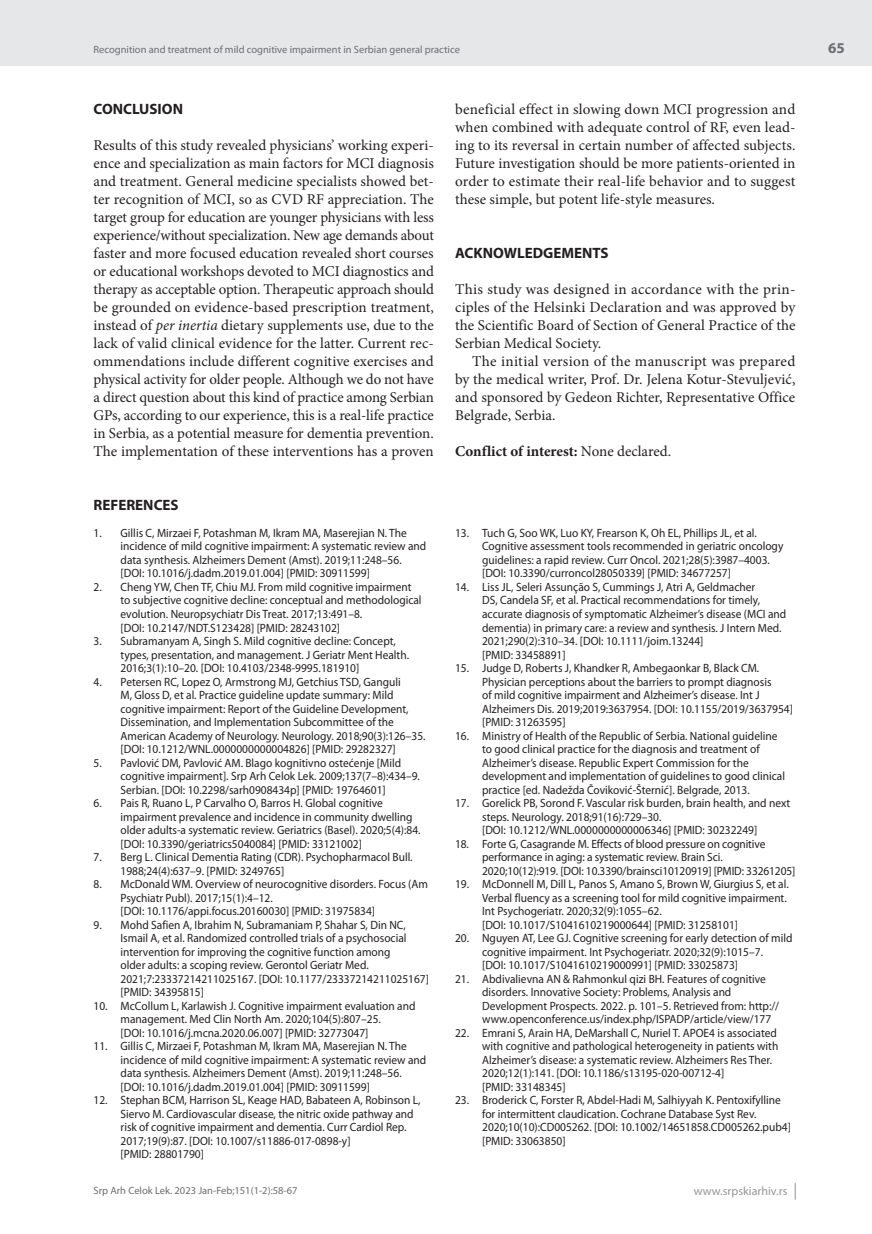
<style>
.page{position:relative;width:872px;height:1234px;background:#fff}
.page>*{position:absolute;margin:0;border:0;box-sizing:border-box;transform-origin:0 0}
.t1{font:15px/18px "Minion Pro";color:#231f20;text-align:justify}
.t2{font:700 15px "Myriad Pro";color:#231f20}
.t3{font:700 15px "Minion Pro";color:#231f20}
.t4{font:700 15px "Myriad Pro";color:#6c6d70}
.t5{font:12px/13.5px "Myriad Pro";color:#231f20;scale:.95 1}
.t6{font:12px "Myriad Pro";color:#939598}
.t7{font:10.5px "Myriad Pro";color:#6c6d70}
.s1{font-style:italic}
.s2{font-weight:400}
</style>
<div class="page">
<div style="left:0;top:0;width:872px;height:66px;background:#e6e7e9"></div>
<svg style="left:795px;top:1183px;width:1px;height:16px"></svg>
<p class="t7" style="left:94px;top:43px;width:368px">Recognition and treatment of mild cognitive impairment in Serbian general practice</p>
<p class="t2" style="left:94px;top:99px;width:91px">CONCLUSION</p>
<p class="t1" style="left:94px;top:136px;width:342px">Results of this study revealed physicians’ working experi&shy;ence and specialization as main factors for MCI diagnosis and treatment. General medicine specialists showed bet&shy;ter recognition of MCI, so as CVD RF appreciation. The target group for education are younger physicians with less experience/without specialization. New age demands about faster and more focused education revealed short courses or educational workshops devoted to MCI diagnostics and therapy as acceptable option. Therapeutic approach should be grounded on evidence-based prescription treatment, instead of <span class="s1">per inertia</span> dietary supplements use, due to the lack of valid clinical evidence for the latter. Current rec&shy;ommendations include different cognitive exercises and physical activity for older people. Although we do not have a direct question about this kind of practice among Serbian GPs, according to our experience, this is a real-life practice in Serbia, as a potential measure for dementia prevention.<br>The implementation of these interventions has a proven</p>
<p class="t2" style="left:94px;top:495px;width:87px">REFERENCES</p>
<p class="t5" style="left:121px;top:526px;width:323px;text-indent:-27px">1. Gillis C, Mirzaei F, Potashman M, Ikram MA, Maserejian N. The incidence of mild cognitive impairment: A systematic review and data synthesis. Alzheimers Dement (Amst). 2019;11:248–56. [DOI: 10.1016/j.dadm.2019.01.004] [PMID: 30911599]</p>
<p class="t5" style="left:121px;top:580px;width:318px;text-indent:-27px">2. Cheng YW, Chen TF, Chiu MJ. From mild cognitive impairment to subjective cognitive decline: conceptual and methodological evolution. Neuropsychiatr Dis Treat. 2017;13:491–8.<br>[DOI: 10.2147/NDT.S123428] [PMID: 28243102]</p>
<p class="t5" style="left:121px;top:634px;width:305px;text-indent:-27px">3. Subramanyam A, Singh S. Mild cognitive decline: Concept, types, presentation, and management. J Geriatr Ment Health.<br>2016;3(1):10–20. [DOI: 10.4103/2348-9995.181910]</p>
<p class="t5" style="left:121px;top:674px;width:322px;text-indent:-27px">4. Petersen RC, Lopez O, Armstrong MJ, Getchius TSD, Ganguli<br>M, Gloss D, et al. Practice guideline update summary: Mild cognitive impairment: Report of the Guideline Development, Dissemination, and Implementation Subcommittee of the American Academy of Neurology. Neurology. 2018;90(3):126–35. [DOI: 10.1212/WNL.0000000000004826] [PMID: 29282327]</p>
<p class="t5" style="left:121px;top:755px;width:317px;text-indent:-27px">5. Pavlović DM, Pavlović AM. Blago kognitivno ostećenje [Mild cognitive impairment]. Srp Arh Celok Lek. 2009;137(7–8):434–9.<br>Serbian. [DOI: 10.2298/sarh0908434p] [PMID: 19764601]</p>
<p class="t5" style="left:121px;top:796px;width:317px;text-indent:-27px">6. Pais R, Ruano L, P Carvalho O, Barros H. Global cognitive impairment prevalence and incidence in community dwelling older adults-a systematic review. Geriatrics (Basel). 2020;5(4):84. [DOI: 10.3390/geriatrics5040084] [PMID: 33121002]</p>
<p class="t5" style="left:121px;top:850px;width:309px;text-indent:-27px">7. Berg L. Clinical Dementia Rating (CDR). Psychopharmacol Bull.<br>1988;24(4):637–9. [PMID: 3249765]</p>
<p class="t5" style="left:121px;top:877px;width:325px;text-indent:-27px">8. McDonald WM. Overview of neurocognitive disorders. Focus (Am<br>Psychiatr Publ). 2017;15(1):4–12.<br>[DOI: 10.1176/appi.focus.20160030] [PMID: 31975834]</p>
<p class="t5" style="left:121px;top:917px;width:326px;text-indent:-27px">9. Mohd Safien A, Ibrahim N, Subramaniam P, Shahar S, Din NC, Ismail A, et al. Randomized controlled trials of a psychosocial intervention for improving the cognitive function among<br>older adults: a scoping review. Gerontol Geriatr Med.<br>2021;7:23337214211025167. [DOI: 10.1177/23337214211025167] [PMID: 34395815]</p>
<p class="t5" style="left:121px;top:998px;width:312px;text-indent:-27px">10. McCollum L, Karlawish J. Cognitive impairment evaluation and management. Med Clin North Am. 2020;104(5):807–25.<br>[DOI: 10.1016/j.mcna.2020.06.007] [PMID: 32773047]</p>
<p class="t5" style="left:121px;top:1039px;width:323px;text-indent:-27px">11. Gillis C, Mirzaei F, Potashman M, Ikram MA, Maserejian N. The incidence of mild cognitive impairment: A systematic review and data synthesis. Alzheimers Dement (Amst). 2019;11:248–56. [DOI: 10.1016/j.dadm.2019.01.004] [PMID: 30911599]</p>
<p class="t5" style="left:121px;top:1093px;width:317px;text-indent:-27px">12. Stephan BCM, Harrison SL, Keage HAD, Babateen A, Robinson L, Siervo M. Cardiovascular disease, the nitric oxide pathway and risk of cognitive impairment and dementia. Curr Cardiol Rep.<br>2017;19(9):87. [DOI: 10.1007/s11886-017-0898-y]<br>[PMID: 28801790]</p>
<p class="t1" style="left:455px;top:100px;width:342px">beneficial effect in slowing down MCI progression and when combined with adequate control of RF, even lead&shy;ing to its reversal in certain number of affected subjects.<br>Future investigation should be more patients-oriented in order to estimate their real-life behavior and to suggest these simple, but potent life-style measures.</p>
<p class="t2" style="left:455px;top:243px;width:155px">ACKNOWLEDGEMENTS</p>
<p class="t1" style="left:455px;top:280px;width:342px">This study was designed in accordance with the prin&shy;ciples of the Helsinki Declaration and was approved by the Scientific Board of Section of General Practice of the Serbian Medical Society.</p>
<p class="t1" style="left:455px;top:352px;width:342px;text-indent:17px">The initial version of the manuscript was prepared by the medical writer, Prof. Dr. Jelena Kotur-Stevuljević, and sponsored by Gedeon Richter, Representative Office Belgrade, Serbia.</p>
<p class="t3" style="left:455px;top:440px;width:217px">Conflict of interest: <span class="s2">None declared.</span></p>
<p class="t5" style="left:482px;top:526px;width:318px;text-indent:-27px">13. Tuch G, Soo WK, Luo KY, Frearson K, Oh EL, Phillips JL, et al.<br>Cognitive assessment tools recommended in geriatric oncology guidelines: a rapid review. Curr Oncol. 2021;28(5):3987–4003. [DOI: 10.3390/curroncol28050339] [PMID: 34677257]</p>
<p class="t5" style="left:482px;top:580px;width:322px;text-indent:-27px">14. Liss JL, Seleri Assunção S, Cummings J, Atri A, Geldmacher<br>DS, Candela SF, et al. Practical recommendations for timely, accurate diagnosis of symptomatic Alzheimer’s disease (MCI and dementia) in primary care: a review and synthesis. J Intern Med.<br>2021;290(2):310–34. [DOI: 10.1111/joim.13244]<br>[PMID: 33458891]</p>
<p class="t5" style="left:482px;top:661px;width:329px;text-indent:-27px">15. Judge D, Roberts J, Khandker R, Ambegaonkar B, Black CM.<br>Physician perceptions about the barriers to prompt diagnosis<br>of mild cognitive impairment and Alzheimer’s disease. Int J Alzheimers Dis. 2019;2019:3637954. [DOI: 10.1155/2019/3637954] [PMID: 31263595]</p>
<p class="t5" style="left:482px;top:728px;width:320px;text-indent:-27px">16. Ministry of Health of the Republic of Serbia. National guideline to good clinical practice for the diagnosis and treatment of Alzheimer’s disease. Republic Expert Commission for the development and implementation of guidelines to good clinical practice [ed. Nadežda Čoviković-Šternić]. Belgrade, 2013.</p>
<p class="t5" style="left:482px;top:796px;width:326px;text-indent:-27px">17. Gorelick PB, Sorond F. Vascular risk burden, brain health, and next steps. Neurology. 2018;91(16):729–30.<br>[DOI: 10.1212/WNL.0000000000006346] [PMID: 30232249]</p>
<p class="t5" style="left:482px;top:836px;width:331px;text-indent:-27px">18. Forte G, Casagrande M. Effects of blood pressure on cognitive performance in aging: a systematic review. Brain Sci.<br>2020;10(12):919. [DOI: 10.3390/brainsci10120919] [PMID: 33261205]</p>
<p class="t5" style="left:482px;top:877px;width:324px;text-indent:-27px">19. McDonnell M, Dill L, Panos S, Amano S, Brown W, Giurgius S, et al.<br>Verbal fluency as a screening tool for mild cognitive impairment.<br>Int Psychogeriatr. 2020;32(9):1055–62.<br>[DOI: 10.1017/S1041610219000644] [PMID: 31258101]</p>
<p class="t5" style="left:482px;top:931px;width:328px;text-indent:-27px">20. Nguyen AT, Lee GJ. Cognitive screening for early detection of mild cognitive impairment. Int Psychogeriatr. 2020;32(9):1015–7.<br>[DOI: 10.1017/S1041610219000991] [PMID: 33025873]</p>
<p class="t5" style="left:482px;top:971px;width:314px;text-indent:-27px">21. Abdivalievna AN &amp; Rahmonkul qizi BH. Features of cognitive disorders. Innovative Society: Problems, Analysis and Development Prospects. 2022. p. 101–5. Retrieved from: http:// www.openconference.us/index.php/ISPADP/article/view/177</p>
<p class="t5" style="left:482px;top:1025px;width:313px;text-indent:-27px">22. Emrani S, Arain HA, DeMarshall C, Nuriel T. APOE4 is associated with cognitive and pathological heterogeneity in patients with Alzheimer’s disease: a systematic review. Alzheimers Res Ther.<br>2020;12(1):141. [DOI: 10.1186/s13195-020-00712-4]<br>[PMID: 33148345]</p>
<p class="t5" style="left:482px;top:1093px;width:326px;text-indent:-27px">23. Broderick C, Forster R, Abdel-Hadi M, Salhiyyah K. Pentoxifylline for intermittent claudication. Cochrane Database Syst Rev.<br>2020;10(10):CD005262. [DOI: 10.1002/14651858.CD005262.pub4] [PMID: 33063850]</p>
<p class="t7" style="left:94px;top:1184px;width:205px">Srp Arh Celok Lek. 2023 Jan-Feb;151(1-2):58-67</p>
<p class="t6" style="left:694px;top:1183px;width:95px">www.srpskiarhiv.rs</p>
<p class="t4" style="left:828px;top:38px;width:18px">65</p>
</div>
